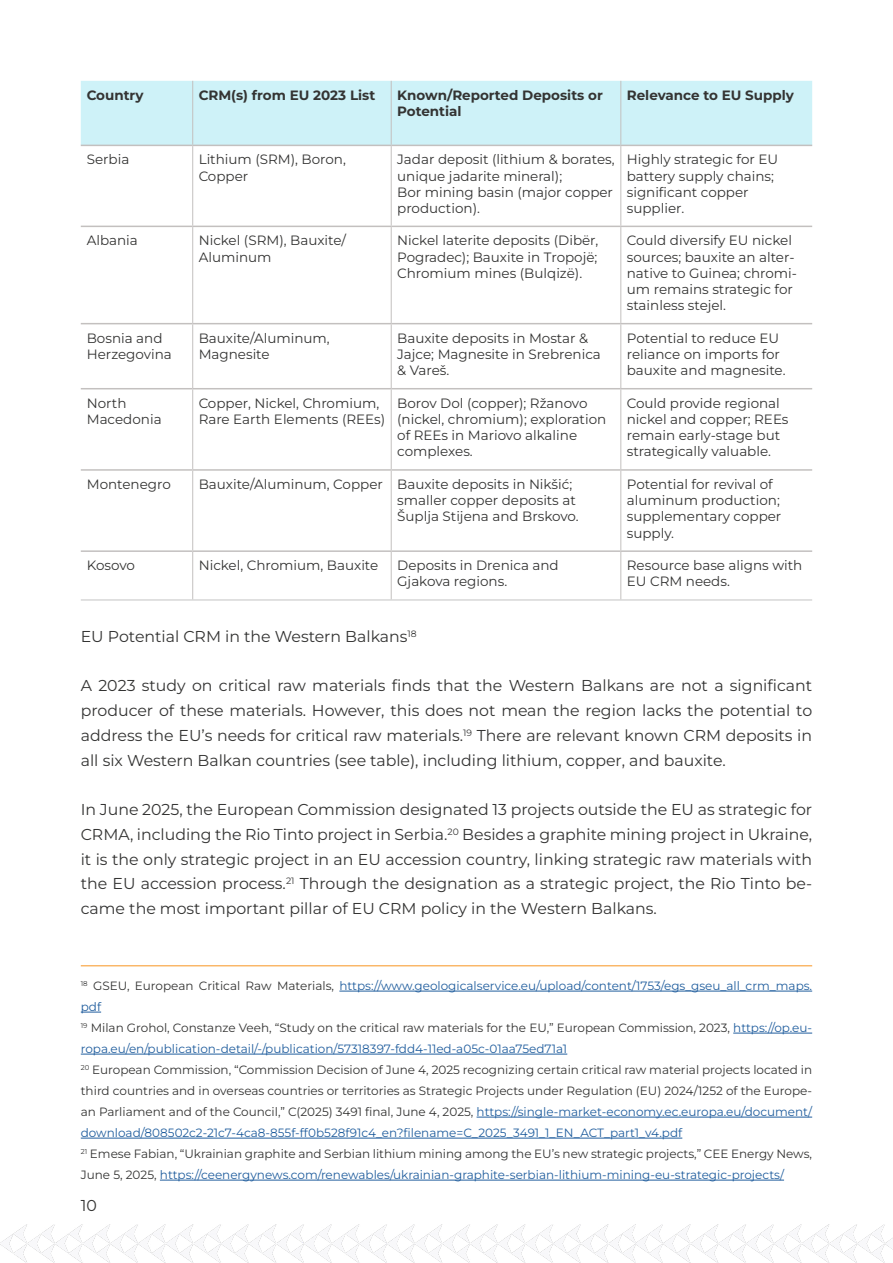
<style>
.page{position:relative;width:893px;height:1263px;background:#fff}
.page>*{position:absolute;margin:0;border:0;box-sizing:border-box;transform-origin:0 0}
.t1{font:15.75px/24.8px "Montserrat";color:#343433;text-align:justify}
.t2{font:13.5px/16.2px "Montserrat";color:#343433}
.t3{font:700 13.5px/16.2px "Montserrat";color:#343433}
.t4{font:12px/21px "Montserrat";color:#343433}
.s1{color:#215e9e}
</style>
<div class="page">
<hr style="left:339px;top:991px;width:473px;height:1px;background:#215e9e">
<svg style="left:81px;top:1012px;width:20px;height:1px"></svg>
<hr style="left:733px;top:1033px;width:79px;height:1px;background:#215e9e">
<hr style="left:81px;top:1054px;width:486px;height:1px;background:#215e9e">
<hr style="left:477px;top:1117px;width:335px;height:1px;background:#215e9e">
<hr style="left:81px;top:1138px;width:601px;height:1px;background:#215e9e">
<hr style="left:160px;top:1180px;width:624px;height:1px;background:#215e9e">
<hr style="left:81px;top:965px;width:731px;height:1px;background:#f89521">
<img style="left:0;top:1225px;width:893px;height:38px">
<div style="left:81px;top:81px;width:731px;height:64px;background:#cef2f8"></div>
<hr style="left:192px;top:81px;width:1px;height:64px;background:#c3c0bf">
<hr style="left:391px;top:81px;width:1px;height:64px;background:#c3c0bf">
<hr style="left:621px;top:81px;width:1px;height:64px;background:#c3c0bf">
<hr style="left:192px;top:146px;width:1px;height:80px;background:#c3c0bf">
<hr style="left:391px;top:146px;width:1px;height:80px;background:#c3c0bf">
<hr style="left:621px;top:146px;width:1px;height:80px;background:#c3c0bf">
<hr style="left:192px;top:227px;width:1px;height:96px;background:#c3c0bf">
<hr style="left:391px;top:227px;width:1px;height:96px;background:#c3c0bf">
<hr style="left:621px;top:227px;width:1px;height:96px;background:#c3c0bf">
<hr style="left:192px;top:324px;width:1px;height:64px;background:#c3c0bf">
<hr style="left:391px;top:324px;width:1px;height:64px;background:#c3c0bf">
<hr style="left:621px;top:324px;width:1px;height:64px;background:#c3c0bf">
<hr style="left:192px;top:389px;width:1px;height:80px;background:#c3c0bf">
<hr style="left:391px;top:389px;width:1px;height:80px;background:#c3c0bf">
<hr style="left:621px;top:389px;width:1px;height:80px;background:#c3c0bf">
<hr style="left:192px;top:471px;width:1px;height:79px;background:#c3c0bf">
<hr style="left:391px;top:471px;width:1px;height:79px;background:#c3c0bf">
<hr style="left:621px;top:471px;width:1px;height:79px;background:#c3c0bf">
<hr style="left:192px;top:552px;width:1px;height:47px;background:#c3c0bf">
<hr style="left:391px;top:552px;width:1px;height:47px;background:#c3c0bf">
<hr style="left:621px;top:552px;width:1px;height:47px;background:#c3c0bf">
<hr style="left:81px;top:145px;width:112px;height:1px;background:#c3c0bf">
<hr style="left:193px;top:145px;width:198px;height:1px;background:#c3c0bf">
<hr style="left:391px;top:145px;width:230px;height:1px;background:#c3c0bf">
<hr style="left:621px;top:145px;width:191px;height:1px;background:#c3c0bf">
<hr style="left:81px;top:226px;width:112px;height:1px;background:#c3c0bf">
<hr style="left:193px;top:226px;width:198px;height:1px;background:#c3c0bf">
<hr style="left:391px;top:226px;width:230px;height:1px;background:#c3c0bf">
<hr style="left:621px;top:226px;width:191px;height:1px;background:#c3c0bf">
<hr style="left:81px;top:323px;width:112px;height:1px;background:#c3c0bf">
<hr style="left:193px;top:323px;width:198px;height:1px;background:#c3c0bf">
<hr style="left:391px;top:323px;width:230px;height:1px;background:#c3c0bf">
<hr style="left:621px;top:323px;width:191px;height:1px;background:#c3c0bf">
<hr style="left:81px;top:388px;width:112px;height:1px;background:#c3c0bf">
<hr style="left:193px;top:388px;width:198px;height:1px;background:#c3c0bf">
<hr style="left:391px;top:388px;width:230px;height:1px;background:#c3c0bf">
<hr style="left:621px;top:388px;width:191px;height:1px;background:#c3c0bf">
<hr style="left:81px;top:469px;width:112px;height:2px;background:#c3c0bf">
<hr style="left:193px;top:469px;width:198px;height:2px;background:#c3c0bf">
<hr style="left:391px;top:469px;width:230px;height:2px;background:#c3c0bf">
<hr style="left:621px;top:469px;width:191px;height:2px;background:#c3c0bf">
<hr style="left:81px;top:550px;width:112px;height:2px;background:#c3c0bf">
<hr style="left:193px;top:550px;width:198px;height:2px;background:#c3c0bf">
<hr style="left:391px;top:550px;width:230px;height:2px;background:#c3c0bf">
<hr style="left:621px;top:550px;width:191px;height:2px;background:#c3c0bf">
<hr style="left:81px;top:599px;width:731px;height:2px;background:#343433">
<p class="t3" style="left:87px;top:88px;width:58px">Country</p>
<p class="t3" style="left:199px;top:88px;width:178px">CRM(s) from EU 2023 List</p>
<p class="t3" style="left:397px;top:88px;width:207px">Known/Reported Deposits or<br>Potential</p>
<p class="t3" style="left:627px;top:88px;width:169px">Relevance to EU Supply</p>
<p class="t2" style="left:87px;top:153px;width:44px">Serbia</p>
<p class="t2" style="left:199px;top:153px;width:149px">Lithium (SRM), Boron,<br>Copper</p>
<p class="t2" style="left:397px;top:153px;width:219px">Jadar deposit (lithium &amp; borates, unique jadarite mineral);<br>Bor mining basin (major copper production).</p>
<p class="t2" style="left:627px;top:153px;width:153px">Highly strategic for EU battery supply chains; significant copper supplier.</p>
<p class="t2" style="left:87px;top:234px;width:53px">Albania</p>
<p class="t2" style="left:199px;top:234px;width:149px">Nickel (SRM), Bauxite/<br>Aluminum</p>
<p class="t2" style="left:397px;top:234px;width:203px;text-align:justify">Nickel laterite deposits (Dibër, Pogradec); Bauxite in Tropojë; Chromium mines (Bulqizë).</p>
<p class="t2" style="left:627px;top:234px;width:172px">Could diversify EU nickel sources; bauxite an alter&shy;native to Guinea; chromi&shy;um remains strategic for stainless stejel.</p>
<p class="t2" style="left:87px;top:331px;width:87px">Bosnia and<br>Herzegovina</p>
<p class="t2" style="left:199px;top:331px;width:133px">Bauxite/Aluminum,<br>Magnesite</p>
<p class="t2" style="left:397px;top:331px;width:205px">Bauxite deposits in Mostar &amp;<br>Jajce; Magnesite in Srebrenica &amp; Vareš.</p>
<p class="t2" style="left:627px;top:331px;width:160px">Potential to reduce EU reliance on imports for bauxite and magnesite.</p>
<p class="t2" style="left:87px;top:396px;width:76px">North<br>Macedonia</p>
<p class="t2" style="left:199px;top:396px;width:188px">Copper, Nickel, Chromium,<br>Rare Earth Elements (REEs)</p>
<p class="t2" style="left:397px;top:396px;width:211px">Borov Dol (copper); Ržanovo (nickel, chromium); exploration of REEs in Mariovo alkaline complexes.</p>
<p class="t2" style="left:627px;top:396px;width:163px">Could provide regional nickel and copper; REEs remain early-stage but strategically valuable.</p>
<p class="t2" style="left:87px;top:477px;width:86px">Montenegro</p>
<p class="t2" style="left:397px;top:477px;width:183px;text-indent:-198px">Bauxite/Aluminum, Copper Bauxite deposits in Nikšić; smaller copper deposits at<br>Šuplja Stijena and Brskovo.</p>
<p class="t2" style="left:627px;top:477px;width:156px">Potential for revival of aluminum production; supplementary copper supply.</p>
<p class="t2" style="left:87px;top:558px;width:50px">Kosovo</p>
<p class="t2" style="left:199px;top:558px;width:181px">Nickel, Chromium, Bauxite</p>
<p class="t2" style="left:397px;top:558px;width:163px">Deposits in Drenica and<br>Gjakova regions.</p>
<p class="t2" style="left:627px;top:558px;width:177px">Resource base aligns with<br>EU CRM needs.</p>
<p class="t1" style="left:81px;top:625px;width:337px">EU Potential CRM in the Western Balkans<sup>18</sup></p>
<p class="t1" style="left:81px;top:674px;width:733px">A 2023 study on critical raw materials finds that the Western Balkans are not a significant producer of these materials. However, this does not mean the region lacks the potential to address the EU’s needs for critical raw materials.<sup>19</sup> There are relevant known CRM deposits in all six Western Balkan countries (see table), including lithium, copper, and bauxite.</p>
<p class="t1" style="left:81px;top:798px;width:733px">In June 2025, the European Commission designated 13 projects outside the EU as strategic for CRMA, including the Rio Tinto project in Serbia.<sup>20</sup> Besides a graphite mining project in Ukraine, it is the only strategic project in an EU accession country, linking strategic raw materials with the EU accession process.<sup>21</sup> Through the designation as a strategic project, the Rio Tinto be&shy;came the most important pillar of EU CRM policy in the Western Balkans.</p>
<p class="t4" style="left:81px;top:976px;width:733px"><sup>18</sup> GSEU, European Critical Raw Materials, <span class="s1">https://www.geologicalservice.eu/upload/content/1753/egs_gseu_all_crm_maps. pdf<br></span><sup>19</sup> Milan Grohol, Constanze Veeh, “Study on the critical raw materials for the EU,” European Commission, 2023, <span class="s1">https://op.eu&shy;ropa.eu/en/publication-detail/-/publication/57318397-fdd4-11ed-a05c-01aa75ed71a1<br></span><sup>20</sup> European Commission, “Commission Decision of June 4, 2025 recognizing certain critical raw material projects located in third countries and in overseas countries or territories as Strategic Projects under Regulation (EU) 2024/1252 of the Europe&shy;an Parliament and of the Council,” C(2025) 3491 final, June 4, 2025, <span class="s1">https://single-market-economy.ec.europa.eu/document/ download/808502c2-21c7-4ca8-855f-ff0b528f91c4_en?filename=C_2025_3491_1_EN_ACT_part1_v4.pdf<br></span><sup>21</sup> Emese Fabian, “Ukrainian graphite and Serbian lithium mining among the EU’s new strategic projects,” CEE Energy News, June 5, 2025, <span class="s1">https://ceenergynews.com/renewables/ukrainian-graphite-serbian-lithium-mining-eu-strategic-projects/</span></p>
<p class="t1" style="left:81px;top:1194px;width:18px">10</p>
</div>
